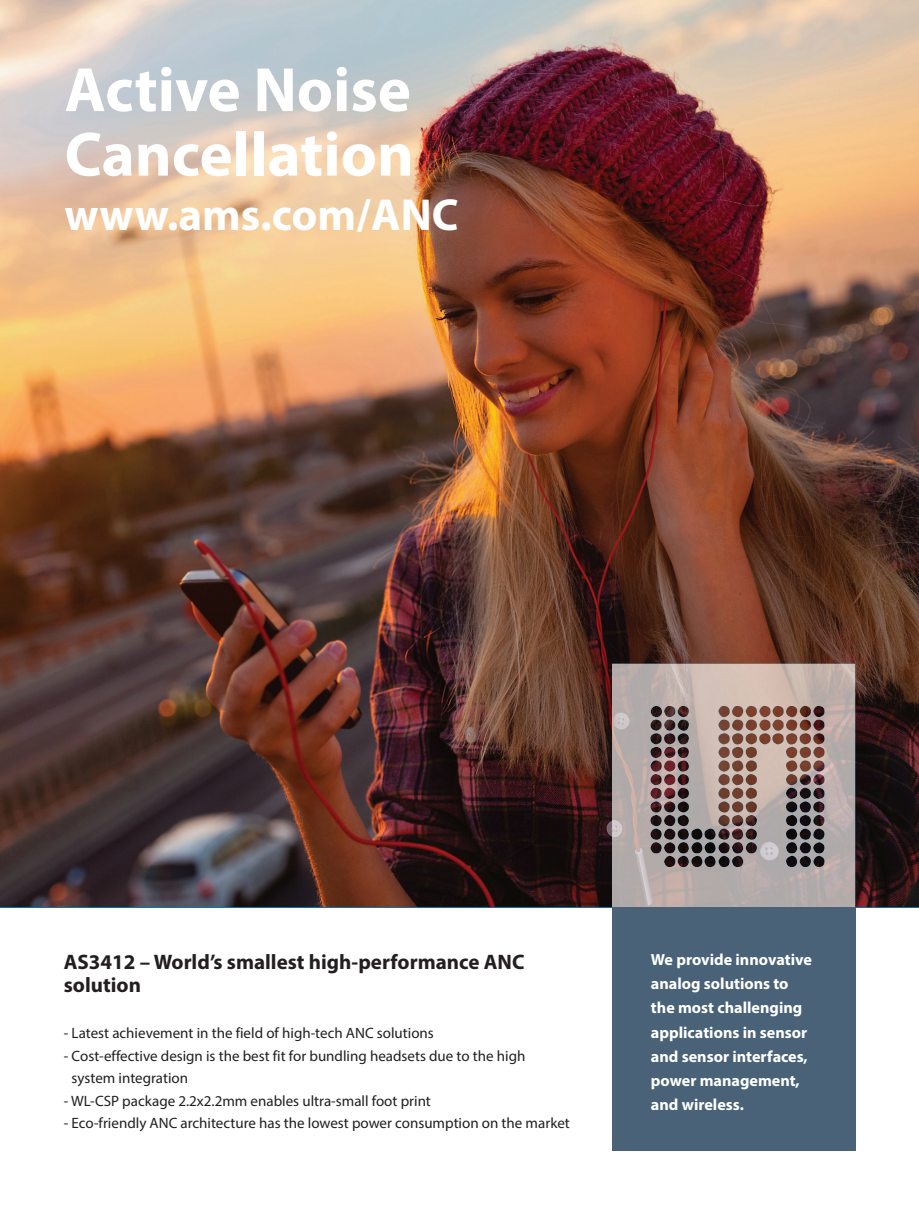
<style>
.page{position:relative;width:919px;height:1214px;background:#fff}
.page>*{position:absolute;margin:0;border:0;box-sizing:border-box;transform-origin:0 0}
.t1{font:700 63px/64.5px "Myriad Pro";color:#fff}
.t2{font:700 45px "Myriad Pro";color:#fff}
.t3{font:700 21px/23.5px "Myriad Pro";color:#231f20}
.t4{font:700 16.05px/24.2px "Myriad Pro";color:#fff}
.t5{font:15px/22.5px "Myriad Pro";color:#231f20}
</style>
<div class="page">
<img style="left:0;top:0;width:918px;height:907px">
<img style="left:612px;top:663px;width:243px;height:244px">
<div style="left:612px;top:907px;width:243px;height:243px;background:#496278"></div>
<h1 class="t1" style="left:65px;top:56px;width:351px">Active Noise<br>Cancellation</h1>
<h2 class="t2" style="left:65px;top:185px;width:395px">www.ams.com/ANC</h2>
<h3 class="t3" style="left:64px;top:949px;width:462px">AS3412 – World’s smallest high-performance ANC solution</h3>
<p class="t5" style="left:64px;top:1021px;width:371px">- Latest achievement in the field of high-tech ANC solutions</p>
<p class="t5" style="left:72px;top:1044px;width:455px;text-indent:-8px">- Cost-effective design is the best fit for bundling headsets due to the high system integration</p>
<p class="t5" style="left:64px;top:1089px;width:368px">- WL-CSP package 2.2x2.2mm enables ultra-small foot print</p>
<p class="t5" style="left:64px;top:1111px;width:507px">- Eco-friendly ANC architecture has the lowest power consumption on the market</p>
<p class="t4" style="left:651px;top:947px;width:162px">We provide innovative analog solutions to the most challenging applications in sensor and sensor interfaces, power management, and wireless.</p>
</div>
